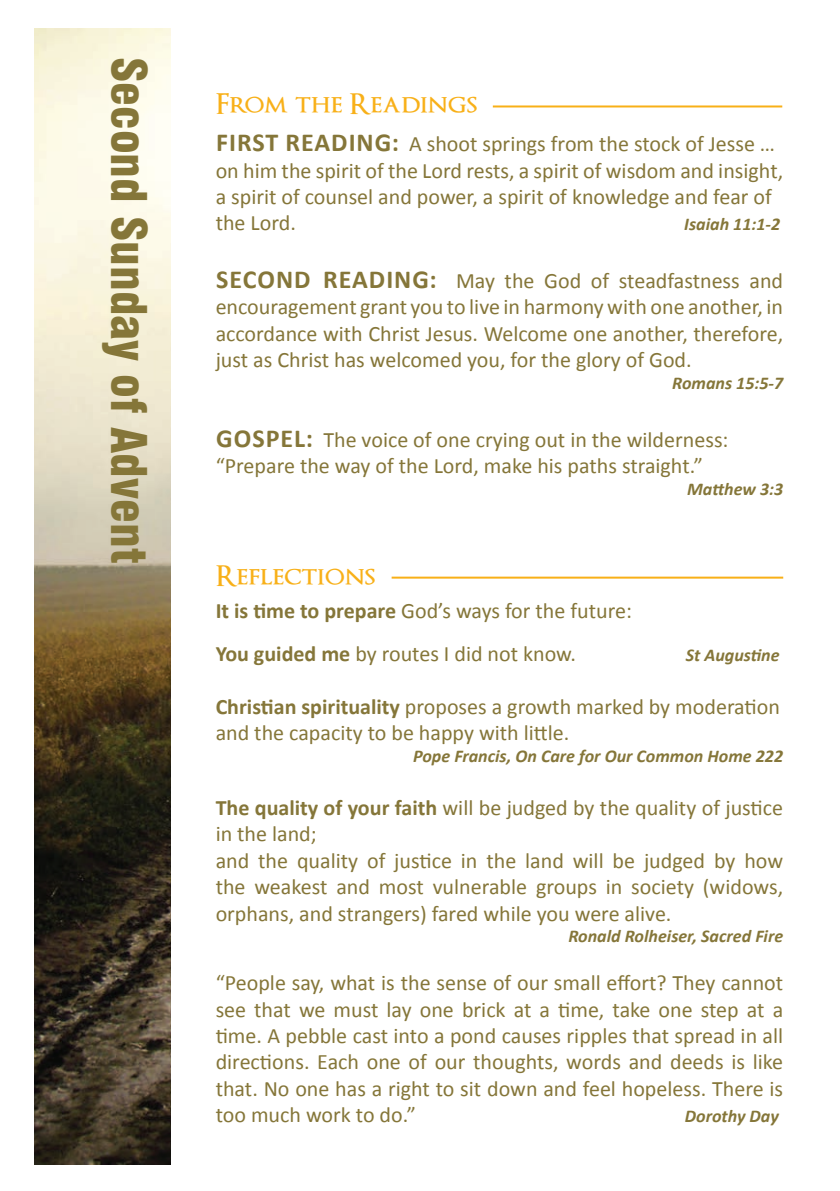
<style>
.page{position:relative;width:840px;height:1191px;background:#fff}
.page>*{position:absolute;margin:0;border:0;box-sizing:border-box;transform-origin:0 0}
.t1{font:900 condensed 48px "Swiss 721 BT";color:#857639}
.t2{font:600 28px "Optimus Princeps";color:#f8b018}
.t3{font:22px/26.4px "Calibri";color:#857639}
.t4{font:italic 700 18px "Calibri";color:#857639}
.s1{font-weight:700;font-size:26px}
.s2{font-weight:700}
</style>
<div class="page">
<img style="left:34px;top:28px;width:136px;height:1136px">
<hr style="left:492px;top:105px;width:289px;height:2px;background:#f8b018">
<hr style="left:391px;top:576px;width:391px;height:2px;background:#f8b018">
<h1 class="t1" style="left:157px;top:57px;width:508px;rotate:90deg">Second Sunday of Advent</h1>
<p class="t2" style="left:215px;top:89px;width:263px">From the Readings</p>
<p class="t3" style="left:215px;top:131px;width:568px"><span class="s1">First reading:</span> A shoot springs from the stock of Jesse … on him the spirit of the Lord rests, a spirit of wisdom and insight, a spirit of counsel and power, a spirit of knowledge and fear of the Lord.</p>
<p class="t4" style="left:684px;top:213px;width:97px">Isaiah 11:1-2</p>
<p class="t3" style="left:215px;top:268px;width:568px;text-align:justify"><span class="s1">Second reading:</span> May the God of steadfastness and encouragement grant you to live in harmony with one another, in accordance with Christ Jesus. Welcome one another, therefore, just as Christ has welcomed you, for the glory of God.</p>
<p class="t4" style="left:671px;top:371px;width:112px">Romans 15:5-7</p>
<p class="t3" style="left:215px;top:426px;width:514px"><span class="s1">Gospel:</span> The voice of one crying out in the wilderness: “Prepare the way of the Lord, make his paths straight.”</p>
<p class="t4" style="left:686px;top:477px;width:97px">Matthew 3:3</p>
<p class="t2" style="left:215px;top:561px;width:161px">Reflections</p>
<p class="t3" style="left:215px;top:589px;width:417px;line-height:43.4px"><span class="s2">It is time to prepare</span> God’s ways for the future:<br><span class="s2">You guided me</span> by routes I did not know.</p>
<p class="t4" style="left:685px;top:644px;width:95px">St Augustine</p>
<p class="t3" style="left:215px;top:693px;width:565px"><span class="s2">Christian spirituality</span> proposes a growth marked by moderation and the capacity to be happy with little.</p>
<p class="t4" style="left:413px;top:744px;width:371px">Pope Francis, On Care for Our Common Home 222</p>
<p class="t3" style="left:215px;top:794px;width:568px"><span class="s2">The quality of your faith</span> will be judged by the quality of justice in the land;<br>and the quality of justice in the land will be judged by how the weakest and most vulnerable groups in society (widows, orphans, and strangers) fared while you were alive.</p>
<p class="t4" style="left:568px;top:924px;width:216px">Ronald Rolheiser, Sacred Fire</p>
<p class="t3" style="left:215px;top:969px;width:568px;text-align:justify">“People say, what is the sense of our small effort? They cannot see that we must lay one brick at a time, take one step at a time. A pebble cast into a pond causes ripples that spread in all directions. Each one of our thoughts, words and deeds is like that. No one has a right to sit down and feel hopeless. There is too much work to do.”</p>
<p class="t4" style="left:684px;top:1104px;width:95px">Dorothy Day</p>
</div>
